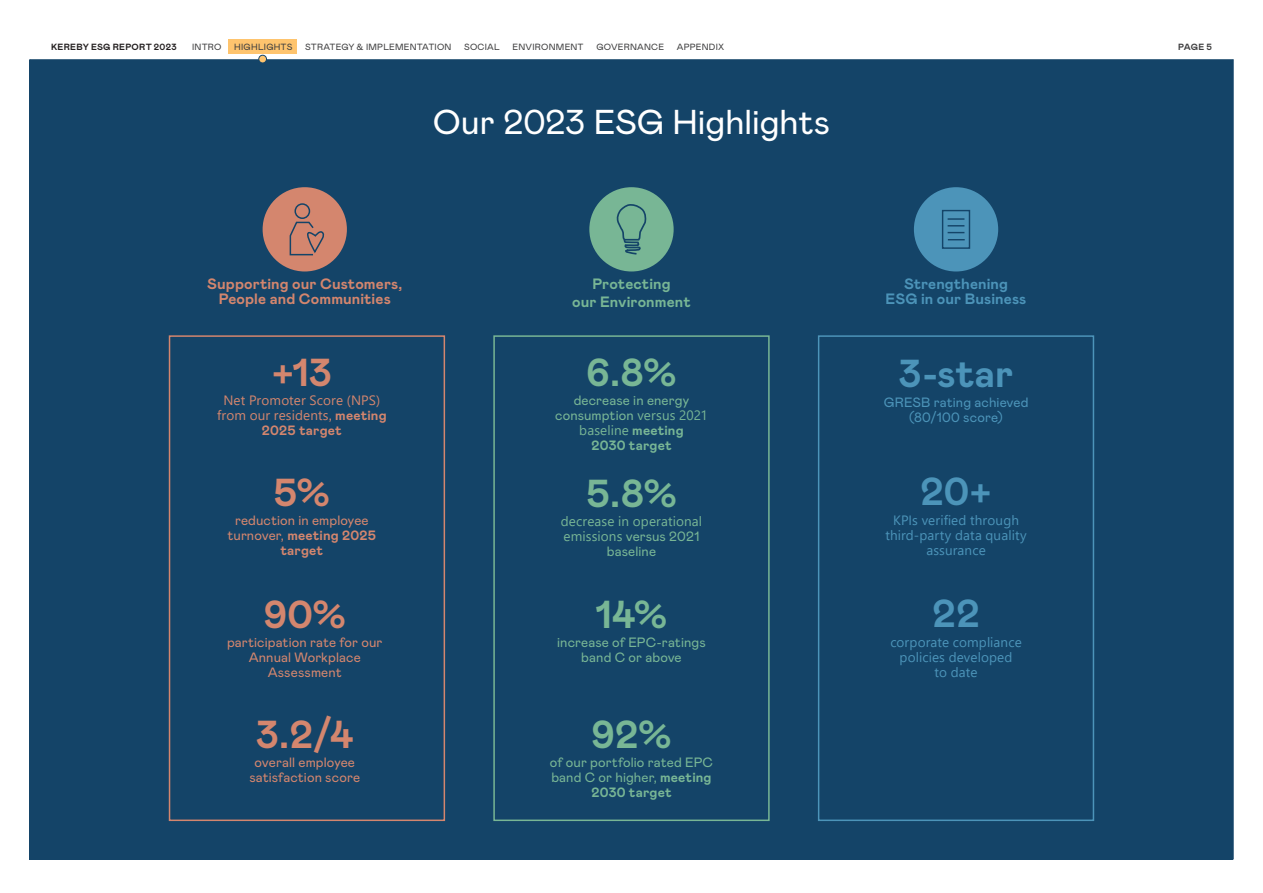
<style>
.page{position:relative;width:1263px;height:893px;background:#fff}
.page>*{position:absolute;margin:0;border:0;box-sizing:border-box;transform-origin:0 0}
.HIGH{font:700 39px "Mabry Pro";color:#78b695}
.HIGH-2{font:700 39px "Mabry Pro";color:#d4866e}
.HIGH-3{font:700 39px "Mabry Pro";color:#4c94b9}
.Overskrift_2_0{font:34.5px "Mabry Pro";color:#fff}
.Mellemrubrikker_9_11{font:700 15px/15px "Mabry Pro";letter-spacing:.005em;color:#d4866e;text-align:center}
.Mellemrubrikker_9_11-2{font:700 15px/15px "Mabry Pro";letter-spacing:.005em;color:#4c94b9;text-align:center}
.Mellemrubrikker_9_11-3{font:700 15px "Mabry Pro";letter-spacing:.005em;color:#78b695}
.Highlighta{font:13.5px/15px "Mabry Pro";letter-spacing:.005em;color:#78b695;text-align:center}
.Highlighta-2{font:13.5px/15px "Mabry Pro";letter-spacing:.005em;color:#d4866e;text-align:center}
.Highlighta-3{font:13.5px/15px "Segoe UI";letter-spacing:.01em;color:#4c94b9;text-align:center}
.Highlighta-4{font:13.5px/15px "Segoe UI";letter-spacing:.01em;color:#d4866e;text-align:center}
.Highlighta-5{font:13.5px/15px "Segoe UI";letter-spacing:.01em;color:#78b695;text-align:center}
.Highlighta-6{font:13.5px/15px "Mabry Pro";letter-spacing:.01em;color:#4c94b9;text-align:center}
.t1{font:9px "Mabry Pro";letter-spacing:.025em;color:#3e3e3f}
.t2{font:700 9px "Mabry Pro";letter-spacing:.035em;color:#231f20}
.t3{font:700 9px "Mabry Pro";color:#3e3e3f}
.s1{font-family:"Mabry Pro"}
.s2{font-family:"Mabry Pro";font-weight:700}
.s3{font-weight:700}
.s4{font-family:"Segoe UI"}
</style>
<div class="page">
<div style="left:30px;top:60px;width:1203px;height:799px;background:#144468"></div>
<div style="left:228px;top:39px;width:69px;height:15px;background:#fec46e"></div>
<div style="left:259px;top:55px;width:7px;height:8px;background:#fec46e;border-radius:50%"></div>
<div style="left:258px;top:55px;width:9px;height:8px;border:1px solid #144468;border-radius:50%"></div>
<div style="left:263px;top:187px;width:84px;height:84px;background:#d4866e;border-radius:50%"></div>
<div style="left:294px;top:203px;width:16px;height:16px;border:2px solid #144468;border-radius:50%"></div>
<svg style="left:289px;top:221px;width:36px;height:35px"></svg>
<div style="left:589px;top:187px;width:85px;height:84px;background:#78b695;border-radius:50%"></div>
<svg style="left:616px;top:204px;width:31px;height:51px"></svg>
<div style="left:914px;top:187px;width:84px;height:84px;background:#4c94b9;border-radius:50%"></div>
<div style="left:942px;top:210px;width:28px;height:39px;border:1px solid #144468"></div>
<svg style="left:948px;top:218px;width:16px;height:15px"></svg>
<svg style="left:948px;top:239px;width:17px;height:1px"></svg>
<hr style="left:0;top:0;width:94px;height:1px;background:#d4866e">
<div style="left:169px;top:335px;width:276px;height:486px;border:2px solid #d4866e"></div>
<div style="left:493px;top:335px;width:277px;height:486px;border:2px solid #78b695"></div>
<div style="left:818px;top:335px;width:276px;height:486px;border:2px solid #4c94b9"></div>
<p class="t2" style="left:51px;top:40px;width:127px">KEREBY ESG REPORT 2023</p>
<p class="t1" style="left:192px;top:40px;width:31px">INTRO</p>
<p class="t1" style="left:234px;top:40px;width:60px">HIGHLIGHTS</p>
<p class="t1" style="left:305px;top:40px;width:148px">STRATEGY &amp; IMPLEMENTATION</p>
<p class="t1" style="left:464px;top:40px;width:37px">SOCIAL</p>
<p class="t1" style="left:512px;top:40px;width:73px">ENVIRONMENT</p>
<p class="t1" style="left:596px;top:40px;width:69px">GOVERNANCE</p>
<p class="t1" style="left:677px;top:40px;width:49px">APPENDIX</p>
<p class="t3" style="left:1178px;top:40px;width:35px">PAGE 5</p>
<p class="Overskrift_2_0" style="left:433px;top:97px;width:399px">Our 2023 ESG Highlights</p>
<p class="Mellemrubrikker_9_11" style="left:207px;top:276px;width:197px">Supporting our Customers,<br>People and Communities</p>
<p class="HIGH-2" style="left:272px;top:344px;width:62px">+13</p>
<p class="Highlighta-4" style="left:217px;top:391px;width:171px">Net Promoter Score (NPS) from our residents<span class="s1">,</span> <span class="s2">meeting<br>2025 target</span></p>
<p class="HIGH-2" style="left:274px;top:465px;width:58px">5%</p>
<p class="Highlighta-2" style="left:227px;top:513px;width:150px">reduction in employee turnover, <span class="s3">meeting 2025 target</span></p>
<p class="HIGH-2" style="left:263px;top:587px;width:84px">90%</p>
<p class="Highlighta-2" style="left:227px;top:634px;width:157px">participation rate for our<br>Annual Workplace<br>Assessment</p>
<p class="HIGH-2" style="left:256px;top:706px;width:99px">3.2/4</p>
<p class="Highlighta-2" style="left:249px;top:754px;width:112px">overall employee satisfaction score</p>
<p class="Mellemrubrikker_9_11-3" style="left:592px;top:274px;width:80px">Protecting</p>
<p class="Mellemrubrikker_9_11-3" style="left:572px;top:291px;width:120px">our Environment</p>
<p class="HIGH" style="left:586px;top:344px;width:92px">6.8%</p>
<p class="Highlighta" style="left:555px;top:392px;width:154px">decrease in energy consumption <span class="s4">versus 2021 baseline</span> <span class="s3">meeting<br>2030 target</span></p>
<p class="HIGH" style="left:586px;top:466px;width:92px">5.8%</p>
<p class="Highlighta-5" style="left:561px;top:513px;width:143px">decrease in operational emissions <span class="s1">versus 2021 baseline</span></p>
<p class="HIGH" style="left:596px;top:587px;width:73px">14%</p>
<p class="Highlighta" style="left:557px;top:634px;width:150px">increase of EPC-ratings band C or above</p>
<p class="HIGH" style="left:591px;top:706px;width:82px">92%</p>
<p class="Highlighta" style="left:550px;top:754px;width:165px">of our portfolio rated EPC band C or higher, <span class="s3">meeting<br>2030 target</span></p>
<p class="Mellemrubrikker_9_11-2" style="left:886px;top:276px;width:142px">Strengthening<br>ESG in our Business</p>
<p class="HIGH-3" style="left:899px;top:346px;width:116px">3-star</p>
<p class="Highlighta-6" style="left:884px;top:394px;width:146px">GRESB rating achieved (80/100 score)</p>
<p class="HIGH-3" style="left:920px;top:464px;width:73px">20+</p>
<p class="Highlighta-3" style="left:885px;top:511px;width:143px">KPIs verified through third-party data quality assurance</p>
<p class="HIGH-3" style="left:932px;top:586px;width:49px">22</p>
<p class="Highlighta-3" style="left:890px;top:633px;width:133px">corporate compliance policies developed<br>to date</p>
</div>
